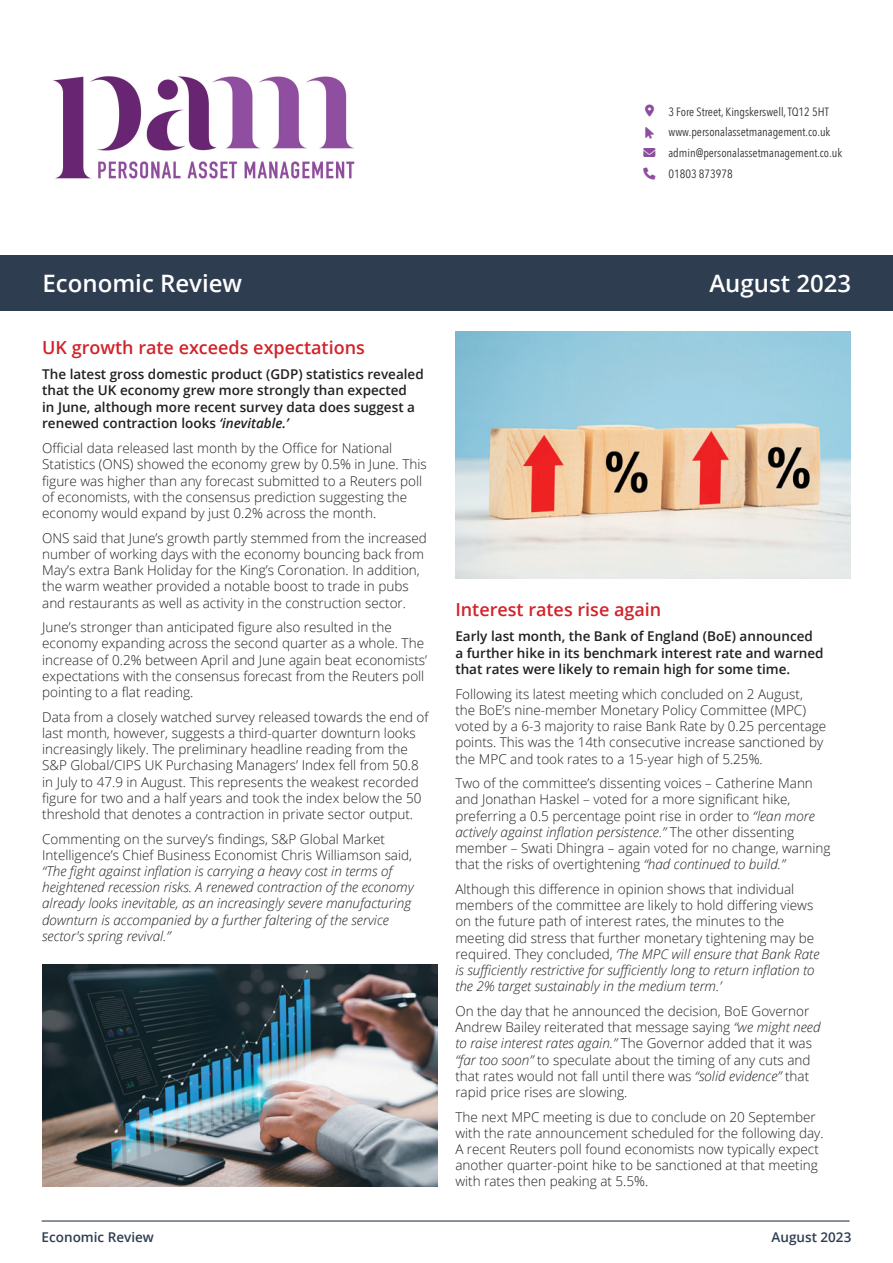
<style>
.page{position:relative;width:893px;height:1263px;background:#fff}
.page>*{position:absolute;margin:0;border:0;box-sizing:border-box;transform-origin:0 0}
.t1{font:600 24px "Open Sans";color:#fff}
.t2{font:600 18px "Open Sans";color:#d1232a}
.t3{font:300 13.5px/16.2px "Open Sans";color:#231f20}
.t4{font:600 13.5px/16.5px "Open Sans";color:#231f20}
.t5{font:italic 300 13.5px/16.2px "Open Sans";color:#231f20}
.t6{font:600 13.5px "Open Sans";color:#2e3d50}
.t7{font:12px/20.9px "Avenir Next Condensed";color:#323536}
.s1{font-style:italic}
</style>
<div class="page">
<hr style="left:42px;top:1220px;width:808px;height:1px;background:#2e3d50">
<div style="left:0;top:255px;width:893px;height:55px;background:#2e3d50"></div>
<img style="left:43px;top:964px;width:395px;height:222px">
<img style="left:455px;top:332px;width:395px;height:247px">
<img style="left:53px;top:76px;width:302px;height:103px">
<p class="t7" style="left:668px;top:100px;width:175px">3 Fore Street, Kingskerswell, TQ12 5HT www.personalassetmanagement.co.uk admin@personalassetmanagement.co.uk 01803 873978</p>
<h1 class="t1" style="left:43px;top:267px;width:201px">Economic Review</h1>
<h1 class="t1" style="left:709px;top:267px;width:143px">August 2023</h1>
<h2 class="t2" style="left:42px;top:335px;width:324px">UK growth rate exceeds expectations</h2>
<p class="t4" style="left:42px;top:366px;width:383px">The latest gross domestic product (GDP) statistics revealed that the UK economy grew more strongly than expected<br>in June, although more recent survey data does suggest a renewed contraction looks <span class="s1">‘inevitable.’</span></p>
<p class="t3" style="left:42px;top:440px;width:386px">Official data released last month by the Office for National Statistics (ONS) showed the economy grew by 0.5% in June. This figure was higher than any forecast submitted to a Reuters poll of economists, with the consensus prediction suggesting the economy would expand by just 0.2% across the month.</p>
<p class="t3" style="left:42px;top:529px;width:386px">ONS said that June’s growth partly stemmed from the increased number of working days with the economy bouncing back from May’s extra Bank Holiday for the King’s Coronation. In addition, the warm weather provided a notable boost to trade in pubs and restaurants as well as activity in the construction sector.</p>
<p class="t3" style="left:42px;top:619px;width:387px">June’s stronger than anticipated figure also resulted in the economy expanding across the second quarter as a whole. The increase of 0.2% between April and June again beat economists’ expectations with the consensus forecast from the Reuters poll pointing to a flat reading.</p>
<p class="t3" style="left:42px;top:708px;width:388px">Data from a closely watched survey released towards the end of last month, however, suggests a third-quarter downturn looks increasingly likely. The preliminary headline reading from the S&amp;P Global/CIPS UK Purchasing Managers’ Index fell from 50.8 in July to 47.9 in August. This represents the weakest recorded figure for two and a half years and took the index below the 50 threshold that denotes a contraction in private sector output.</p>
<p class="t3" style="left:42px;top:830px;width:371px">Commenting on the survey’s findings, S&amp;P Global Market<br>Intelligence’s Chief Business Economist Chris Williamson said,</p>
<p class="t5" style="left:42px;top:862px;width:373px">“The fight against inflation is carrying a heavy cost in terms of heightened recession risks. A renewed contraction of the economy already looks inevitable, as an increasingly severe manufacturing downturn is accompanied by a further faltering of the service sector's spring revival.”</p>
<h2 class="t2" style="left:455px;top:597px;width:208px">Interest rates rise again</h2>
<p class="t4" style="left:455px;top:628px;width:370px">Early last month, the Bank of England (BoE) announced a further hike in its benchmark interest rate and warned that rates were likely to remain high for some time.</p>
<p class="t3" style="left:455px;top:685px;width:372px">Following its latest meeting which concluded on 2 August,<br>the BoE’s nine-member Monetary Policy Committee (MPC) voted by a 6-3 majority to raise Bank Rate by 0.25 percentage points. This was the 14th consecutive increase sanctioned by the MPC and took rates to a 15-year high of 5.25%.</p>
<p class="t3" style="left:455px;top:775px;width:377px">Two of the committee’s dissenting voices – Catherine Mann and Jonathan Haskel – voted for a more significant hike, preferring a 0.5 percentage point rise in order to <span class="s1">“lean more actively against inflation persistence.”</span> The other dissenting member – Swati Dhingra – again voted for no change, warning that the risks of overtightening <span class="s1">“had continued to build.”</span></p>
<p class="t3" style="left:455px;top:881px;width:366px">Although this difference in opinion shows that individual members of the committee are likely to hold differing views on the future path of interest rates, the minutes to the meeting did stress that further monetary tightening may be required. They concluded, <span class="s1">‘The MPC will ensure that Bank Rate is sufficiently restrictive for sufficiently long to return inflation to the 2% target sustainably in the medium term.’</span></p>
<p class="t3" style="left:455px;top:1002px;width:367px">On the day that he announced the decision, BoE Governor Andrew Bailey reiterated that message saying <span class="s1">“we might need to raise interest rates again.”</span> The Governor added that it was <span class="s1">“far too soon”</span> to speculate about the timing of any cuts and that rates would not fall until there was <span class="s1">“solid evidence”</span> that rapid price rises are slowing.</p>
<p class="t3" style="left:455px;top:1108px;width:370px">The next MPC meeting is due to conclude on 20 September with the rate announcement scheduled for the following day.<br>A recent Reuters poll found economists now typically expect another quarter-point hike to be sanctioned at that meeting with rates then peaking at 5.5%.</p>
<p class="t6" style="left:42px;top:1227px;width:114px">Economic Review</p>
<p class="t6" style="left:771px;top:1227px;width:81px">August 2023</p>
</div>
